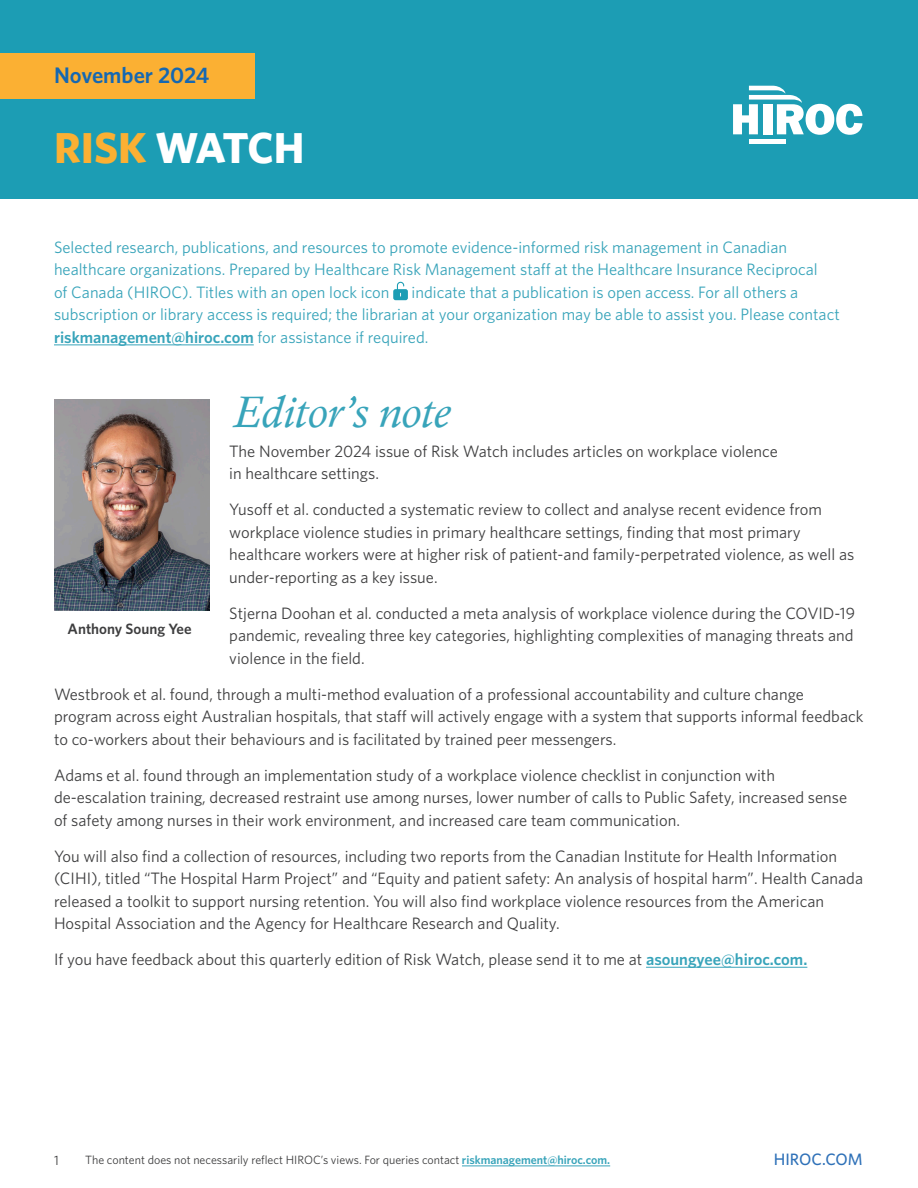
<style>
.page{position:relative;width:918px;height:1188px;background:#fff}
.page>*{position:absolute;margin:0;border:0;box-sizing:border-box;transform-origin:0 0}
.t1{font:italic 45px "Calisto";color:#38a4ba}
.t2{font:700 43.5px "Whitney";color:#fff}
.t3{font:600 22.5px "Whitney";color:#1568b2}
.t4{font:16.5px/22.5px "Whitney";color:#3e3e3f}
.t5{font:16.5px/22.5px "Whitney";color:#38a4ba}
.t6{font:500 16.5px "Whitney";color:#2f71b8}
.Paragraph_Style_1{font:600 15px "Whitney";color:#3e3e3f}
.t7{font:13.5px "Whitney";color:#3e3e3f}
.t8{font:12px "Whitney";color:#3e3e3f}
.s1{color:#fbb033}
.s2{font-weight:600}
.s3{font-weight:600;color:#38a4ba}
</style>
<div class="page">
<div style="left:0;top:0;width:918px;height:198px;background:#1c9db4"></div>
<div style="left:0;top:54px;width:255px;height:45px;background:#fbb033"></div>
<hr style="left:749px;top:139px;width:37px;height:4px;background:#fff">
<svg style="left:733px;top:86px;width:129px;height:49px"></svg>
<hr style="left:462px;top:1166px;width:148px;height:1px;background:#38a4ba">
<hr style="left:646px;top:967px;width:161px;height:1px;background:#38a4ba">
<img style="left:54px;top:400px;width:155px;height:211px">
<hr style="left:54px;top:345px;width:200px;height:1px;background:#38a4ba">
<svg style="left:393px;top:282px;width:15px;height:18px"></svg>
<h3 class="t3" style="left:54px;top:62px;width:157px">November 2024</h3>
<h2 class="t2" style="left:54px;top:122px;width:252px"><span class="s1">RISK</span> WATCH</h2>
<p class="t5" style="left:54px;top:235px;width:765px">Selected research, publications, and resources to promote evidence-informed risk management in Canadian healthcare organizations. Prepared by Healthcare Risk Management staff at the Healthcare Insurance Reciprocal of Canada (HIROC). Titles with an open lock icon</p>
<p class="t5" style="left:54px;top:280px;width:787px;text-indent:358px">indicate that a publication is open access. For all others a subscription or library access is required; the librarian at your organization may be able to assist you. Please contact <span class="s2">riskmanagement@hiroc.com</span> for assistance if required.</p>
<p class="t1" style="left:233px;top:386px;width:219px">Editor’s note</p>
<p class="t4" style="left:229px;top:439px;width:550px">The November 2024 issue of Risk Watch includes articles on workplace violence in healthcare settings.</p>
<p class="t4" style="left:229px;top:498px;width:627px">Yusoff et al. conducted a systematic review to collect and analyse recent evidence from workplace violence studies in primary healthcare settings, finding that most primary healthcare workers were at higher risk of patient-and family-perpetrated violence, as well as under-reporting as a key issue.</p>
<p class="t4" style="left:229px;top:601px;width:627px;text-align:justify">Stjerna Doohan et al. conducted a meta analysis of workplace violence during the COVID-19 pandemic, revealing three key categories, highlighting complexities of managing threats and violence in the field.</p>
<p class="t4" style="left:54px;top:682px;width:811px">Westbrook et al. found, through a multi-method evaluation of a professional accountability and culture change program across eight Australian hospitals, that staff will actively engage with a system that supports informal feedback to co-workers about their behaviours and is facilitated by trained peer messengers.</p>
<p class="t4" style="left:54px;top:763px;width:795px">Adams et al. found through an implementation study of a workplace violence checklist in conjunction with de-escalation training, decreased restraint use among nurses, lower number of calls to Public Safety, increased sense of safety among nurses in their work environment, and increased care team communication.</p>
<p class="t4" style="left:54px;top:844px;width:811px">You will also find a collection of resources, including two reports from the Canadian Institute for Health Information (CIHI), titled “The Hospital Harm Project” and “Equity and patient safety: An analysis of hospital harm”. Health Canada released a toolkit to support nursing retention. You will also find workplace violence resources from the American Hospital Association and the Agency for Healthcare Research and Quality.</p>
<p class="t4" style="left:54px;top:948px;width:755px">If you have feedback about this quarterly edition of Risk Watch, please send it to me at <span class="s3">asoungyee@hiroc.com.</span></p>
<p class="Paragraph_Style_1" style="left:68px;top:619px;width:126px">Anthony Soung Yee</p>
<p class="t7" style="left:54px;top:1152px;width:6px">1</p>
<p class="t8" style="left:85px;top:1153px;width:526px">The content does not necessarily reflect HIROC’s views. For queries contact <span class="s3">riskmanagement@hiroc.com.</span></p>
<p class="t6" style="left:774px;top:1150px;width:90px">HIROC.COM</p>
</div>
